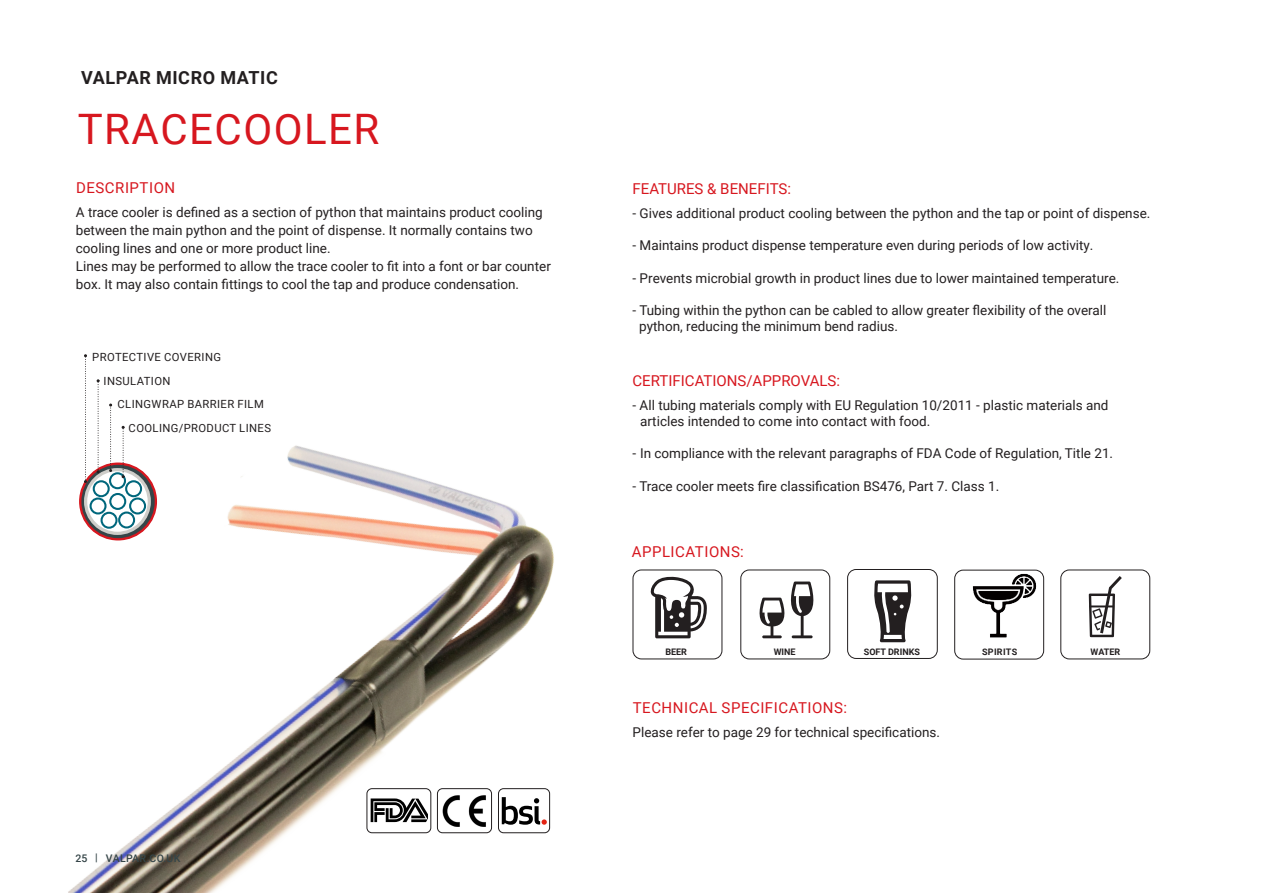
<style>
.page{position:relative;width:1263px;height:893px;background:#fff}
.page>*{position:absolute;margin:0;border:0;box-sizing:border-box;transform-origin:0 0}
.Front_page__Headline{font:42px "Roboto";letter-spacing:.035em;color:#d7171f}
.Front_page__Subheade{font:700 18px "Roboto";letter-spacing:.035em;color:#231f20}
.Copy__Body{font:15px "Roboto";letter-spacing:.035em;color:#d7171f}
.Copy__Body-2{font:15px "Roboto";color:#d7171f}
.Copy__Bullets{font:13.5px/16.2px "Roboto";color:#231f20}
.Copy__Body-3{font:13.5px/18px "Roboto";color:#231f20}
.Copy__Body-4{font:11.25px "Roboto";letter-spacing:.035em;color:#231f20}
.t1{font:500 10.5px "Roboto";letter-spacing:.035em;color:#354548}
.t2{font:700 9px "Roboto";color:#231f20}
.t3{font:700 9px "Roboto";letter-spacing:.035em;color:#231f20}
</style>
<div class="page">
<img style="left:68px;top:380px;width:763px;height:513px">
<svg style="left:80px;top:463px;width:76px;height:77px"></svg>
<div style="left:79px;top:462px;width:78px;height:78px;border:2px solid #d7171f;border-radius:50%"></div>
<svg style="left:83px;top:466px;width:70px;height:71px"></svg>
<div style="left:81px;top:465px;width:74px;height:73px;border:3px solid #354548;border-radius:50%"></div>
<svg style="left:86px;top:470px;width:63px;height:63px"></svg>
<div style="left:84px;top:468px;width:67px;height:67px;border:3px solid #cecdc9;border-radius:50%"></div>
<svg style="left:84px;top:354px;width:3px;height:129px"></svg>
<svg style="left:97px;top:379px;width:3px;height:94px"></svg>
<svg style="left:109px;top:404px;width:3px;height:68px"></svg>
<svg style="left:874px;top:580px;width:38px;height:62px"></svg>
<div style="left:847px;top:569px;width:91px;height:90px;border:1px solid #231f20;border-radius:9px"></div>
<svg style="left:650px;top:576px;width:57px;height:62px"></svg>
<div style="left:633px;top:570px;width:89px;height:89px;border:1px solid #231f20;border-radius:9px"></div>
<svg style="left:1089px;top:576px;width:33px;height:61px"></svg>
<div style="left:1060px;top:570px;width:90px;height:89px;border:1px solid #231f20;border-radius:9px"></div>
<div style="left:740px;top:570px;width:90px;height:89px;border:1px solid #231f20;border-radius:9px"></div>
<svg style="left:756px;top:581px;width:60px;height:57px"></svg>
<div style="left:954px;top:570px;width:90px;height:89px;border:1px solid #231f20;border-radius:9px"></div>
<img style="left:964px;top:569px;width:77px;height:69px">
<div style="left:94px;top:481px;width:15px;height:15px;background:#fff;border-radius:50%"></div>
<div style="left:93px;top:480px;width:17px;height:17px;border:2px solid #00677c;border-radius:50%"></div>
<div style="left:119px;top:513px;width:15px;height:14px;background:#fff;border-radius:50%"></div>
<div style="left:118px;top:511px;width:17px;height:17px;border:2px solid #00677c;border-radius:50%"></div>
<div style="left:130px;top:499px;width:15px;height:14px;background:#fff;border-radius:50%"></div>
<div style="left:129px;top:497px;width:17px;height:17px;border:2px solid #00677c;border-radius:50%"></div>
<div style="left:126px;top:481px;width:15px;height:15px;background:#fff;border-radius:50%"></div>
<div style="left:125px;top:480px;width:17px;height:17px;border:2px solid #00677c;border-radius:50%"></div>
<div style="left:110px;top:494px;width:15px;height:15px;background:#fff;border-radius:50%"></div>
<div style="left:109px;top:493px;width:17px;height:17px;border:2px solid #00677c;border-radius:50%"></div>
<div style="left:110px;top:473px;width:15px;height:15px;background:#fff;border-radius:50%"></div>
<div style="left:109px;top:472px;width:17px;height:17px;border:2px solid #00677c;border-radius:50%"></div>
<div style="left:102px;top:513px;width:14px;height:15px;background:#fff;border-radius:50%"></div>
<div style="left:101px;top:512px;width:17px;height:17px;border:2px solid #00677c;border-radius:50%"></div>
<div style="left:91px;top:499px;width:14px;height:14px;background:#fff;border-radius:50%"></div>
<div style="left:90px;top:497px;width:17px;height:17px;border:2px solid #00677c;border-radius:50%"></div>
<svg style="left:122px;top:426px;width:3px;height:52px"></svg>
<img style="left:439px;top:795px;width:51px;height:31px">
<div style="left:437px;top:788px;width:55px;height:45px;border:1px solid #231f20;border-radius:5px"></div>
<svg style="left:370px;top:797px;width:57px;height:27px"></svg>
<svg style="left:371px;top:798px;width:56px;height:24px"></svg>
<div style="left:367px;top:788px;width:64px;height:45px;border:1px solid #231f20;border-radius:5px"></div>
<svg style="left:502px;top:797px;width:45px;height:28px"></svg>
<div style="left:498px;top:788px;width:52px;height:45px;border:1px solid #231f20;border-radius:5px"></div>
<p class="Front_page__Subheade" style="left:81px;top:65px;width:198px">VALPAR MICRO MATIC</p>
<p class="Front_page__Headline" style="left:78px;top:100px;width:303px">TRACECOOLER</p>
<p class="Copy__Body" style="left:76px;top:177px;width:101px">DESCRIPTION</p>
<p class="Copy__Body-3" style="left:76px;top:203px;width:468px">A trace cooler is defined as a section of python that maintains product cooling between the main python and the point of dispense. It normally contains two cooling lines and one or more product line.</p>
<p class="Copy__Body-3" style="left:76px;top:257px;width:476px">Lines may be performed to allow the trace cooler to fit into a font or bar counter box. It may also contain fittings to cool the tap and produce condensation.</p>
<p class="Copy__Body-4" style="left:92px;top:349px;width:130px">PROTECTIVE COVERING</p>
<p class="Copy__Body-4" style="left:104px;top:373px;width:68px">INSULATION</p>
<p class="Copy__Body-4" style="left:118px;top:396px;width:148px">CLINGWRAP BARRIER FILM</p>
<p class="Copy__Body-4" style="left:129px;top:420px;width:144px">COOLING/PRODUCT LINES</p>
<p class="t1" style="left:75px;top:851px;width:106px">25 | VALPAR.CO.UK</p>
<p class="Copy__Body-2" style="left:632px;top:178px;width:160px">FEATURES &amp; BENEFITS:</p>
<p class="Copy__Bullets" style="left:632px;top:204px;width:519px">- Gives additional product cooling between the python and the tap or point of dispense.</p>
<p class="Copy__Bullets" style="left:632px;top:237px;width:462px">- Maintains product dispense temperature even during periods of low activity.</p>
<p class="Copy__Bullets" style="left:632px;top:269px;width:488px">- Prevents microbial growth in product lines due to lower maintained temperature.</p>
<p class="Copy__Bullets" style="left:639px;top:302px;width:469px;text-indent:-7px">- Tubing within the python can be cabled to allow greater flexibility of the overall python, reducing the minimum bend radius.</p>
<p class="Copy__Body-2" style="left:632px;top:370px;width:209px">CERTIFICATIONS/APPROVALS:</p>
<p class="Copy__Bullets" style="left:640px;top:396px;width:470px;text-indent:-8px">- All tubing materials comply with EU Regulation 10/2011 - plastic materials and articles intended to come into contact with food.</p>
<p class="Copy__Bullets" style="left:632px;top:445px;width:482px">- In compliance with the relevant paragraphs of FDA Code of Regulation, Title 21.</p>
<p class="Copy__Bullets" style="left:632px;top:477px;width:368px">- Trace cooler meets fire classification BS476, Part 7. Class 1.</p>
<p class="Copy__Body" style="left:632px;top:541px;width:114px">APPLICATIONS:</p>
<p class="t2" style="left:864px;top:645px;width:58px">SOFT DRINKS</p>
<p class="t2" style="left:665px;top:645px;width:23px">BEER</p>
<p class="t2" style="left:774px;top:645px;width:23px">WINE</p>
<p class="t3" style="left:982px;top:645px;width:37px">SPIRITS</p>
<p class="t2" style="left:1091px;top:645px;width:31px">WATER</p>
<p class="Copy__Body" style="left:633px;top:697px;width:216px">TECHNICAL SPECIFICATIONS:</p>
<p class="Copy__Bullets" style="left:632px;top:723px;width:309px">Please refer to page 29 for technical specifications.</p>
</div>
